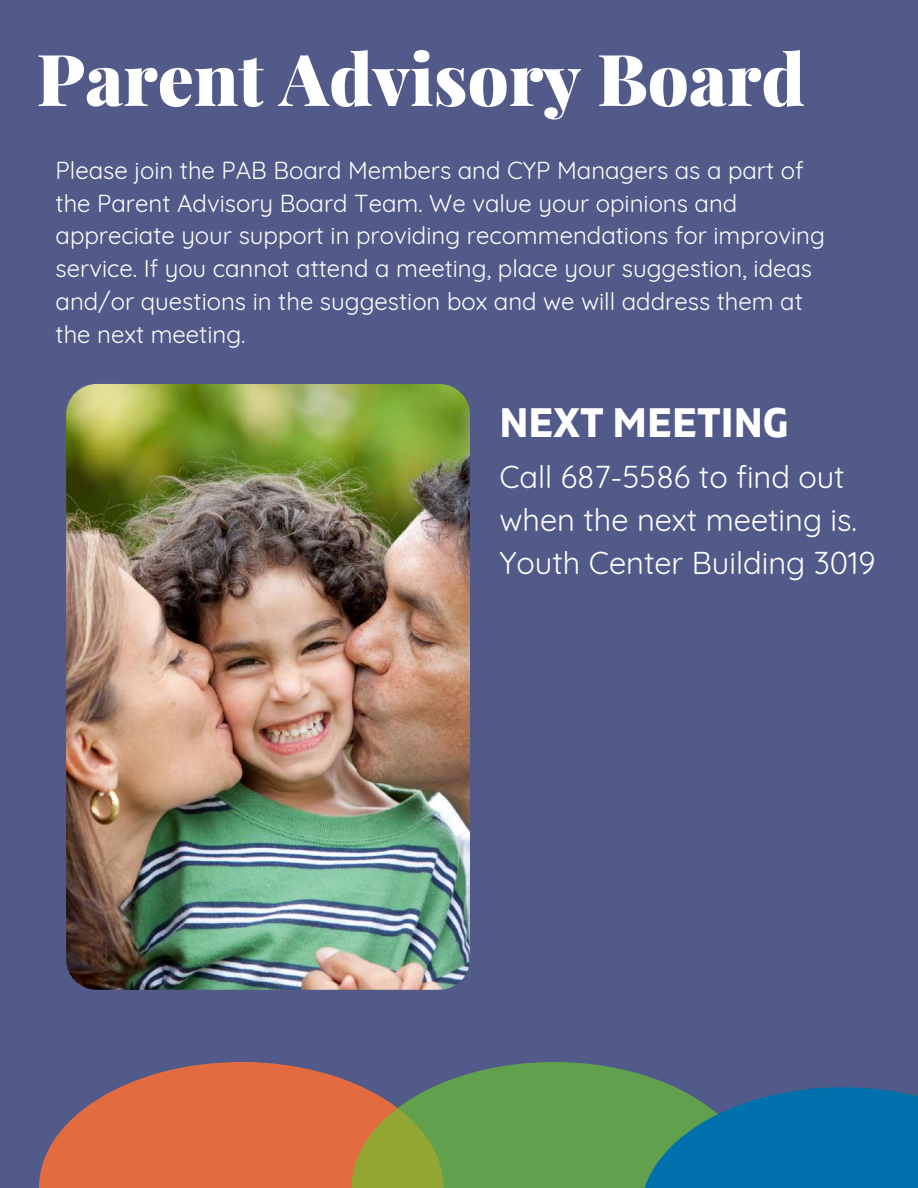
<style>
.page{position:relative;width:918px;height:1188px;background:#515a88}
.page>*{position:absolute;margin:0;border:0;box-sizing:border-box;transform-origin:0 0}
.t1{font:900 71.7px "Playfair Display";color:#fff}
.t2{font:700 41.1px "Gilam";color:#fff}
.t3{font:30.9px/43.2px "Quicksand";color:#fff}
.t4{font:24px/32.8px "Quicksand";color:#fff}
</style>
<div class="page">
<img style="left:66px;top:384px;width:404px;height:606px;border-radius:31px">
<svg style="left:39px;top:1062px;width:313px;height:126px;fill:#e26c3f"></svg>
<svg style="left:352px;top:1062px;width:323px;height:126px;background:#6b9550"></svg>
<svg style="left:641px;top:1087px;width:277px;height:101px;background:#12759c"></svg>
<h1 class="t1" style="left:37px;top:28px;width:770px">Parent Advisory Board</h1>
<p class="t4" style="left:56px;top:153px;width:771px">Please join the PAB Board Members and CYP Managers as a part of the Parent Advisory Board Team. We value your opinions and appreciate your support in providing recommendations for improving service. If you cannot attend a meeting, place your suggestion, ideas and/or questions in the suggestion box and we will address them at the next meeting.</p>
<h2 class="t2" style="left:499px;top:398px;width:291px">NEXT MEETING</h2>
<p class="t3" style="left:499px;top:455px;width:378px">Call 687-5586 to find out when the next meeting is.<br>Youth Center Building 3019</p>
</div>
